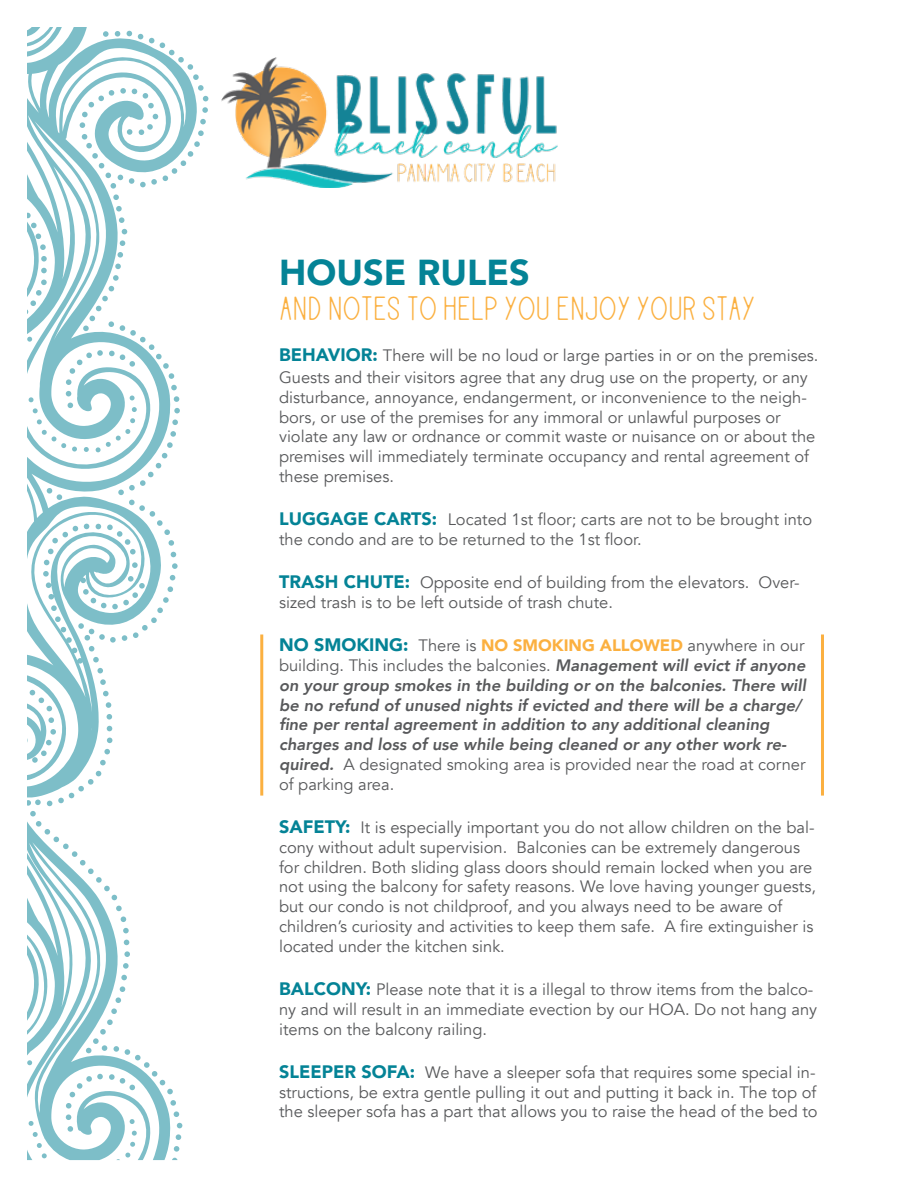
<style>
.page{position:relative;width:918px;height:1188px;background:#fff}
.page>*{position:absolute;margin:0;border:0;box-sizing:border-box;transform-origin:0 0}
.t1{font:900 36px "Avenir";color:#048396}
.t2{font:700 33px "Daybreak";color:#fbb040}
.t3{font:16.5px/19.8px "Avenir";color:#58595b}
.t4{font:italic 800 16.5px/19.8px "Avenir";color:#58595b}
.s1{font-weight:900;font-size:18px;color:#048396}
.s2{font-weight:900;font-style:normal;font-size:18px;color:#048396}
.s3{font-weight:400;font-style:normal}
.s4{font-weight:900;font-style:normal;color:#fbb040}
</style>
<div class="page">
<svg style="left:27px;top:27px;width:156px;height:1133px"></svg>
<svg style="left:27px;top:27px;width:26px;height:26px"></svg>
<svg style="left:32px;top:751px;width:15px;height:12px"></svg>
<svg style="left:46px;top:729px;width:10px;height:16px"></svg>
<svg style="left:48px;top:717px;width:6px;height:6px"></svg>
<svg style="left:30px;top:690px;width:22px;height:21px"></svg>
<svg style="left:100px;top:760px;width:6px;height:5px"></svg>
<svg style="left:104px;top:749px;width:6px;height:5px"></svg>
<svg style="left:107px;top:738px;width:5px;height:5px"></svg>
<svg style="left:107px;top:726px;width:5px;height:5px"></svg>
<svg style="left:107px;top:714px;width:5px;height:6px"></svg>
<svg style="left:106px;top:702px;width:5px;height:6px"></svg>
<svg style="left:103px;top:691px;width:6px;height:5px"></svg>
<svg style="left:100px;top:679px;width:6px;height:6px"></svg>
<svg style="left:97px;top:668px;width:6px;height:5px"></svg>
<svg style="left:27px;top:771px;width:90px;height:129px"></svg>
<svg style="left:116px;top:906px;width:6px;height:5px"></svg>
<svg style="left:121px;top:917px;width:5px;height:5px"></svg>
<svg style="left:123px;top:928px;width:6px;height:5px"></svg>
<svg style="left:124px;top:940px;width:5px;height:5px"></svg>
<svg style="left:124px;top:951px;width:6px;height:6px"></svg>
<svg style="left:123px;top:963px;width:6px;height:6px"></svg>
<svg style="left:121px;top:975px;width:6px;height:5px"></svg>
<svg style="left:66px;top:986px;width:116px;height:174px"></svg>
<svg style="left:80px;top:31px;width:128px;height:169px"></svg>
<svg style="left:27px;top:206px;width:153px;height:456px"></svg>
<hr style="left:260px;top:634px;width:3px;height:162px;background:#fbb040">
<hr style="left:821px;top:634px;width:3px;height:162px;background:#fbb040">
<img style="left:221px;top:57px;width:337px;height:130px">
<h1 class="t1" style="left:279px;top:242px;width:252px">HOUSE RULES</h1>
<h2 class="t2" style="left:279px;top:290px;width:478px">AND NOTES TO HELP YOU ENJOY YOUR STAY</h2>
<p class="t3" style="left:279px;top:345px;width:541px;line-height:21.6px"><span class="s1">BEHAVIOR:</span> There will be no loud or large parties in or on the premises.<br>Guests and their visitors agree that any drug use on the property, or any</p>
<p class="t3" style="left:279px;top:388px;width:538px">disturbance, annoyance, endangerment, or inconvenience to the neigh&shy;bors, or use of the premises for any immoral or unlawful purposes or violate any law or ordnance or commit waste or nuisance on or about the premises will immediately terminate occupancy and rental agreement of these premises.</p>
<p class="t3" style="left:279px;top:510px;width:535px"><span class="s1">LUGGAGE CARTS:</span> Located 1st floor; carts are not to be brought into the condo and are to be returned to the 1st floor.</p>
<p class="t3" style="left:279px;top:573px;width:522px"><span class="s1">TRASH CHUTE:</span> Opposite end of building from the elevators. Over&shy;sized trash is to be left outside of trash chute.</p>
<p class="t4" style="left:279px;top:636px;width:529px"><span class="s2">NO SMOKING:</span> <span class="s3">There is</span> <span class="s4">NO SMOKING ALLOWED</span> <span class="s3">anywhere in our building. This includes the balconies.</span> Management will evict if anyone on your group smokes in the building or on the balconies. There will be no refund of unused nights if evicted and there will be a charge/ fine per rental agreement in addition to any additional cleaning charges and loss of use while being cleaned or any other work re&shy;quired. <span class="s3">A designated smoking area is provided near the road at corner of parking area.</span></p>
<p class="t3" style="left:279px;top:818px;width:538px"><span class="s1">SAFETY:</span> It is especially important you do not allow children on the bal&shy;cony without adult supervision. Balconies can be extremely dangerous for children. Both sliding glass doors should remain locked when you are not using the balcony for safety reasons. We love having younger guests, but our condo is not childproof, and you always need to be aware of children’s curiosity and activities to keep them safe. A fire extinguisher is located under the kitchen sink.</p>
<p class="t3" style="left:279px;top:980px;width:540px"><span class="s1">BALCONY:</span> Please note that it is a illegal to throw items from the balco&shy;ny and will result in an immediate evection by our HOA. Do not hang any items on the balcony railing.</p>
<p class="t3" style="left:279px;top:1063px;width:540px"><span class="s1">SLEEPER SOFA:</span> We have a sleeper sofa that requires some special in&shy;structions, be extra gentle pulling it out and putting it back in. The top of the sleeper sofa has a part that allows you to raise the head of the bed to</p>
</div>
